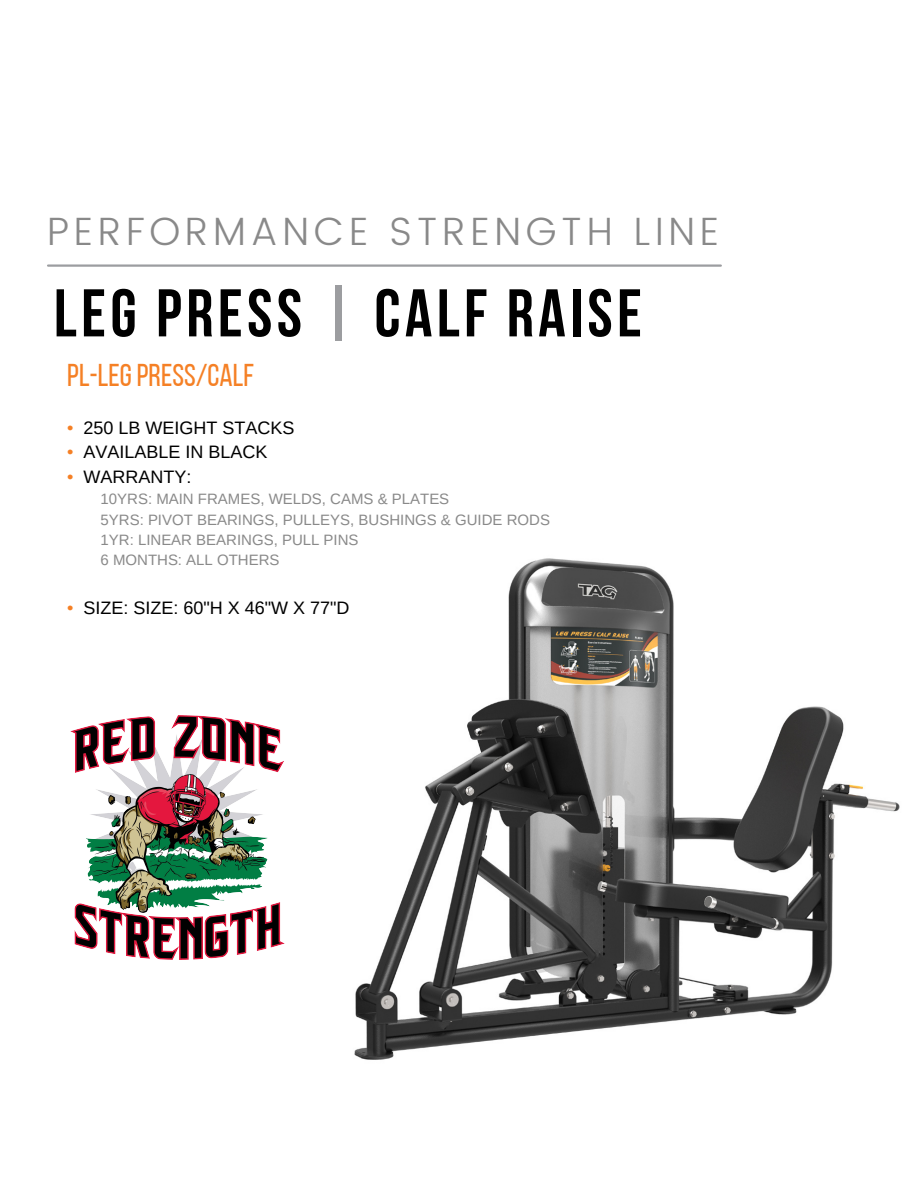
<style>
.page{position:relative;width:918px;height:1188px;background:#fff}
.page>*{position:absolute;margin:0;border:0;box-sizing:border-box;transform-origin:0 0}
.t1{font:700 67.2px "Bebas Neue";letter-spacing:.065em;color:#000}
.t2{font:300 39.45px "Poppins";letter-spacing:.12em;color:#898989}
.t3{font:31.5px "Bebas Neue";color:#f58025}
.t4{font:18px "Arimo";color:#000}
.t5{font:15px "Arimo";color:#898989}
.s1{color:#9c9da0}
.s2{color:#f58025}
</style>
<div class="page">
<hr style="left:48px;top:264px;width:673px;height:3px;background:#9c9da0">
<img style="left:354px;top:558px;width:546px;height:502px">
<img style="left:71px;top:715px;width:213px;height:244px">
<p class="t2" style="left:47px;top:209px;width:673px">PERFORMANCE STRENGTH LINE</p>
<p class="t1" style="left:54px;top:286px;width:590px">LEG PRESS <span class="s1">|</span> CALF RAISE</p>
<p class="t3" style="left:67px;top:363px;width:188px">PL-LEG PRESS/CALF</p>
<p class="t4" style="left:67px;top:417px;width:229px"><span class="s2">•</span> 250 LB WEIGHT STACKS</p>
<p class="t4" style="left:67px;top:442px;width:202px"><span class="s2">•</span> AVAILABLE IN BLACK</p>
<p class="t4" style="left:67px;top:467px;width:126px"><span class="s2">•</span> WARRANTY:</p>
<p class="t5" style="left:101px;top:491px;width:350px">10YRS: MAIN FRAMES, WELDS, CAMS &amp; PLATES</p>
<p class="t5" style="left:101px;top:511px;width:451px">5YRS: PIVOT BEARINGS, PULLEYS, BUSHINGS &amp; GUIDE RODS</p>
<p class="t5" style="left:101px;top:531px;width:260px">1YR: LINEAR BEARINGS, PULL PINS</p>
<p class="t5" style="left:101px;top:552px;width:180px">6 MONTHS: ALL OTHERS</p>
<p class="t4" style="left:67px;top:597px;width:284px"><span class="s2">•</span> SIZE: SIZE: 60"H X 46"W X 77"D</p>
</div>
